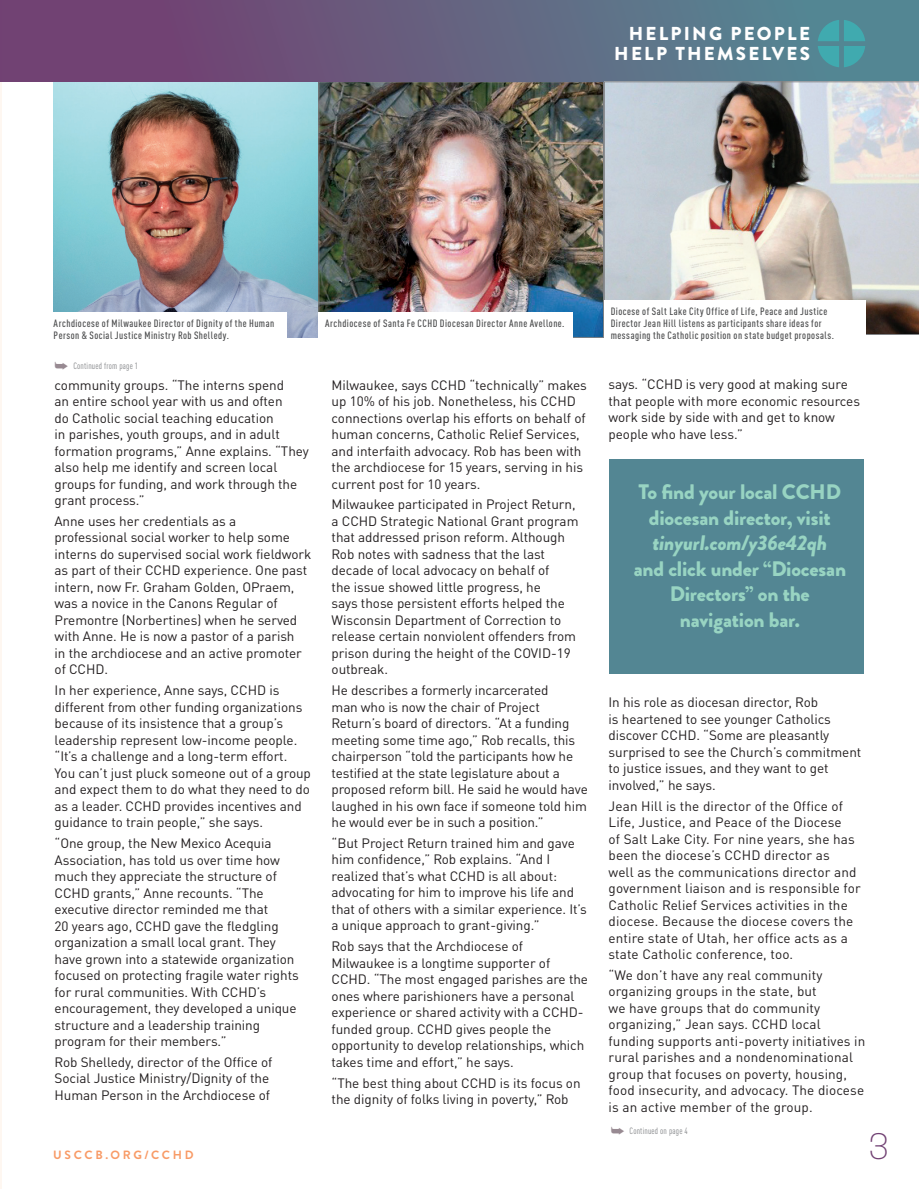
<style>
.page{position:relative;width:919px;height:1189px;background:#fff}
.page>*{position:absolute;margin:0;border:0;box-sizing:border-box;transform-origin:0 0}
.t1{font:300 33px "Cooper Hewitt";color:#714173}
.t2{font:900 21px/25.5px "Brandon Grotesque";letter-spacing:-.01em;color:#98d4c2;text-align:center}
.t3{font:italic 900 21px "Brandon Grotesque";letter-spacing:-.01em;color:#98d4c2}
.t4{font:900 18.75px/20.4px "Brandon Grotesque";letter-spacing:.12em;color:#fff;text-align:right}
.t5{font:13.5px/16.5px "DINOT";letter-spacing:-.005em;color:#231f20}
.t6{font:700 12px "Brandon Grotesque";letter-spacing:.22em;color:#f89b67}
.t7{font:500 condensed 10.5px/12px "DINOT";letter-spacing:.045em;color:#4b4c4d}
.t8{font:condensed 9px "DINOT";letter-spacing:.02em;color:#808285}
.s1{color:#988a92}
</style>
<div class="page">
<img style="left:53px;top:81px;width:548px;height:257px">
<div style="left:318px;top:81px;width:285px;height:257px;border:1px solid #808285"></div>
<div style="left:318px;top:312px;width:254px;height:33px;background:#fff"></div>
<div style="left:0;top:0;width:918px;height:81px;background:linear-gradient(to right,#76386d,#528d95)"></div>
<svg style="left:817px;top:20px;width:47px;height:47px;background:#479ba3"></svg>
<img style="left:603px;top:81px;width:315px;height:254px">
<div style="left:609px;top:459px;width:254px;height:214px;background:#538693"></div>
<hr style="left:0;top:20px;width:1px;height:1169px;background:#fef7f1">
<hr style="left:0;top:0;width:1px;height:81px;background:#714173">
<div style="left:47px;top:312px;width:239px;height:35px;background:#fff"></div>
<div style="left:603px;top:300px;width:261px;height:53px;background:#fff"></div>
<h3 class="t4" style="left:614px;top:24px;width:197px">HELPING PEOPLE<br>HELP THEMSELVES</h3>
<p class="t7" style="left:54px;top:317px;width:222px">Archdiocese of Milwaukee Director of Dignity of the Human<br>Person &amp; Social Justice Ministry Rob Shelledy.</p>
<p class="t8" style="left:55px;top:361px;width:85px"><span class="s1">➥</span> Continued from page 1</p>
<p class="t5" style="left:55px;top:376px;width:256px">community groups. “The interns spend<br>an entire school year with us and often<br>do Catholic social teaching education<br>in parishes, youth groups, and in adult formation programs,” Anne explains. “They also help me identify and screen local groups for funding, and work through the grant process.”</p>
<p class="t5" style="left:55px;top:513px;width:258px">Anne uses her credentials as a professional social worker to help some interns do supervised social work fieldwork as part of their CCHD experience. One past intern, now Fr. Graham Golden, OPraem, was a novice in the Canons Regular of Premontre (Norbertines) when he served with Anne. He is now a pastor of a parish<br>in the archdiocese and an active promoter of CCHD.</p>
<p class="t5" style="left:55px;top:682px;width:258px">In her experience, Anne says, CCHD is different from other funding organizations because of its insistence that a group’s leadership represent low-income people. “It’s a challenge and a long-term effort.<br>You can’t just pluck someone out of a group and expect them to do what they need to do as a leader. CCHD provides incentives and guidance to train people,” she says.</p>
<p class="t5" style="left:55px;top:835px;width:245px">“One group, the New Mexico Acequia Association, has told us over time how much they appreciate the structure of CCHD grants,” Anne recounts. “The executive director reminded me that<br>20 years ago, CCHD gave the fledgling organization a small local grant. They have grown into a statewide organization focused on protecting fragile water rights for rural communities. With CCHD’s encouragement, they developed a unique structure and a leadership training program for their members.”</p>
<p class="t5" style="left:55px;top:1053px;width:219px">Rob Shelledy, director of the Office of<br>Social Justice Ministry/Dignity of the<br>Human Person in the Archdiocese of</p>
<p class="t7" style="left:325px;top:317px;width:241px">Archdiocese of Santa Fe CCHD Diocesan Director Anne Avellone.</p>
<p class="t5" style="left:331px;top:376px;width:257px">Milwaukee, says CCHD “technically” makes up 10% of his job. Nonetheless, his CCHD connections overlap his efforts on behalf of human concerns, Catholic Relief Services, and interfaith advocacy. Rob has been with the archdiocese for 15 years, serving in his current post for 10 years.</p>
<p class="t5" style="left:331px;top:496px;width:248px">Milwaukee participated in Project Return, a CCHD Strategic National Grant program that addressed prison reform. Although Rob notes with sadness that the last decade of local advocacy on behalf of<br>the issue showed little progress, he<br>says those persistent efforts helped the Wisconsin Department of Correction to release certain nonviolent offenders from prison during the height of the COVID-19 outbreak.</p>
<p class="t5" style="left:331px;top:682px;width:258px">He describes a formerly incarcerated<br>man who is now the chair of Project Return’s board of directors. “At a funding meeting some time ago,” Rob recalls, this chairperson “told the participants how he testified at the state legislature about a proposed reform bill. He said he would have laughed in his own face if someone told him he would ever be in such a position.”</p>
<p class="t5" style="left:331px;top:835px;width:256px">“But Project Return trained him and gave him confidence,” Rob explains. “And I realized that’s what CCHD is all about: advocating for him to improve his life and that of others with a similar experience. It’s a unique approach to grant-giving.”</p>
<p class="t5" style="left:331px;top:938px;width:258px">Rob says that the Archdiocese of Milwaukee is a longtime supporter of CCHD. “The most engaged parishes are the ones where parishioners have a personal experience or shared activity with a CCHD&shy;funded group. CCHD gives people the opportunity to develop relationships, which takes time and effort,” he says.</p>
<p class="t5" style="left:331px;top:1074px;width:250px">“The best thing about CCHD is its focus on the dignity of folks living in poverty,” Rob</p>
<p class="t6" style="left:53px;top:1146px;width:142px">USCCB.ORG/CCHD</p>
<p class="t7" style="left:610px;top:305px;width:225px">Diocese of Salt Lake City Office of Life, Peace and Justice<br>Director Jean Hill listens as participants share ideas for messaging the Catholic position on state budget proposals.</p>
<p class="t5" style="left:608px;top:376px;width:253px">says. “CCHD is very good at making sure that people with more economic resources work side by side with and get to know people who have less.”</p>
<h2 class="t2" style="left:638px;top:480px;width:204px">To find your local CCHD diocesan director, visit</h2>
<h2 class="t3" style="left:652px;top:528px;width:176px">tinyurl.com/y36e42qh</h2>
<h2 class="t2" style="left:633px;top:556px;width:214px">and click under “Diocesan<br>Directors” on the navigation bar.</h2>
<p class="t5" style="left:608px;top:694px;width:254px">In his role as diocesan director, Rob<br>is heartened to see younger Catholics discover CCHD. “Some are pleasantly surprised to see the Church’s commitment to justice issues, and they want to get involved,” he says.</p>
<p class="t5" style="left:608px;top:797px;width:253px">Jean Hill is the director of the Office of Life, Justice, and Peace of the Diocese<br>of Salt Lake City. For nine years, she has been the diocese’s CCHD director as<br>well as the communications director and government liaison and is responsible for Catholic Relief Services activities in the diocese. Because the diocese covers the entire state of Utah, her office acts as a state Catholic conference, too.</p>
<p class="t5" style="left:608px;top:966px;width:258px">“We don’t have any real community organizing groups in the state, but<br>we have groups that do community organizing,” Jean says. CCHD local funding supports anti-poverty initiatives in rural parishes and a nondenominational group that focuses on poverty, housing, food insecurity, and advocacy. The diocese is an active member of the group.</p>
<p class="t8" style="left:610px;top:1126px;width:79px"><span class="s1">➥</span> Continued on page 4</p>
<h1 class="t1" style="left:868px;top:1127px;width:21px">3</h1>
</div>
